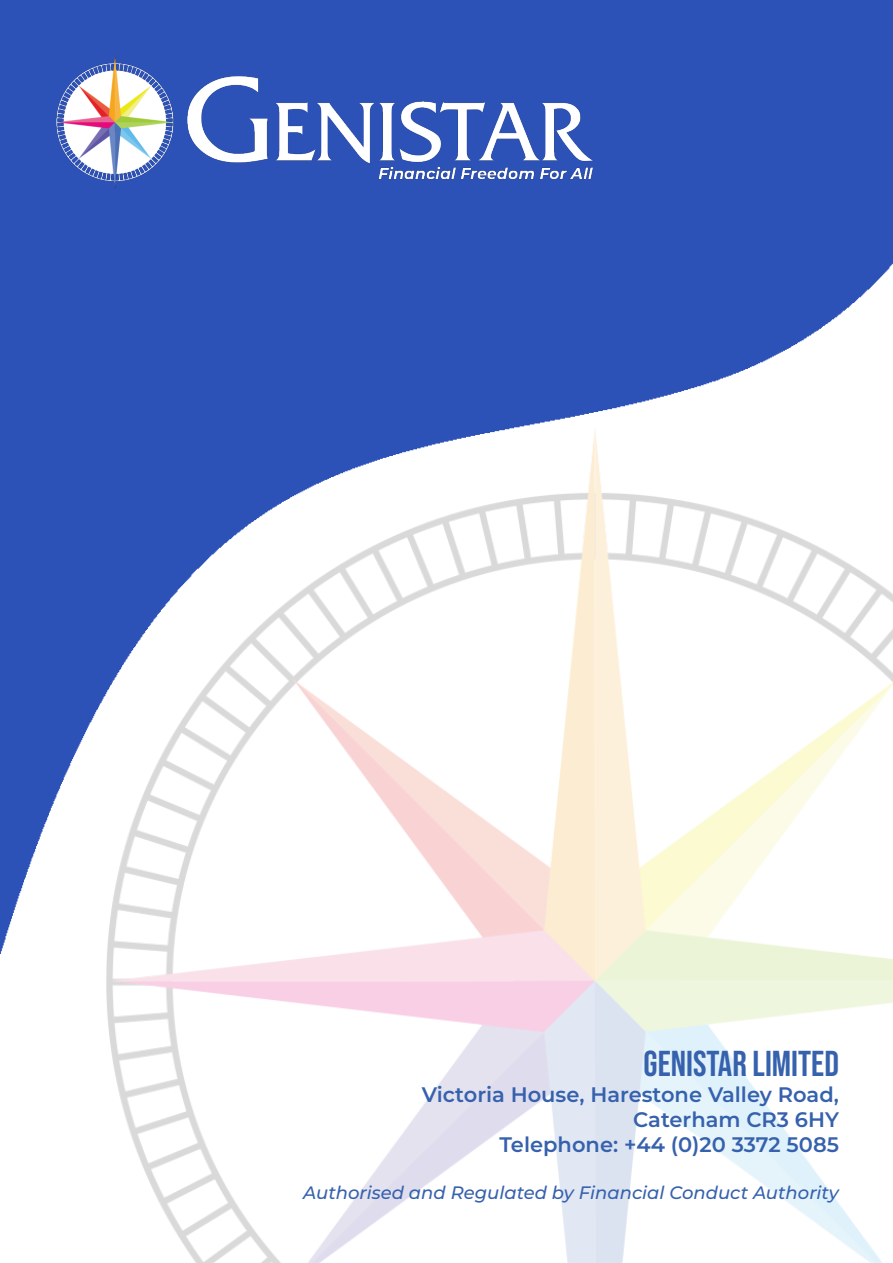
<style>
.page{position:relative;width:893px;height:1263px;background:#fff}
.page>*{position:absolute;margin:0;border:0;box-sizing:border-box;transform-origin:0 0}
.t1{font:36px "Bebas Neue";color:#3661ad}
.t2{font:600 21px "Montserrat";color:#3661ad}
.t3{font:italic 500 18px "Montserrat";color:#3661ad}
</style>
<div class="page">
<img style="left:106px;top:975px;width:787px;height:288px">
<img style="left:0;top:0;width:893px;height:975px">
<img style="left:54px;top:34px;width:541px;height:190px">
<p class="t1" style="left:644px;top:1043px;width:197px">GENISTAR LIMITED</p>
<p class="t2" style="left:422px;top:1079px;width:419px">Victoria House, Harestone Valley Road,</p>
<p class="t2" style="left:633px;top:1104px;width:207px">Caterham CR3 6HY</p>
<p class="t2" style="left:499px;top:1129px;width:341px">Telephone: +44 (0)20 3372 5085</p>
<p class="t3" style="left:303px;top:1180px;width:537px">Authorised and Regulated by Financial Conduct Authority</p>
</div>
